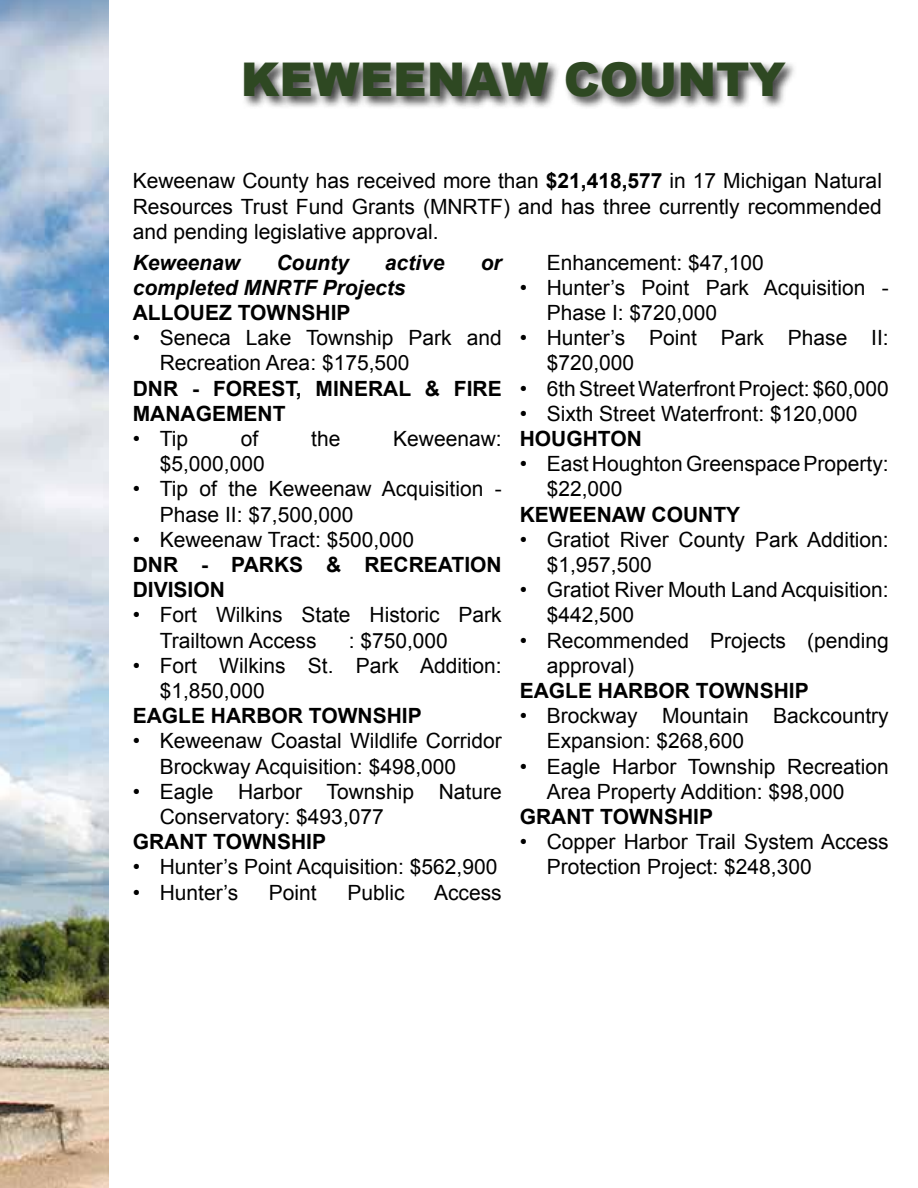
<style>
.page{position:relative;width:918px;height:1188px;background:#fff}
.page>*{position:absolute;margin:0;border:0;box-sizing:border-box;transform-origin:0 0}
.t1{font:900 46.5px "Arial";color:#2e4822}
.t2{font:21px/25.2px "Arial";color:#000}
.t3{font:700 21px/25.2px "Arial";color:#000}
.t4{font:italic 700 21px "Arial";color:#000}
.s1{font-weight:700}
</style>
<div class="page">
<div style="left:241px;top:60px;width:557px;height:50px;background:#000;opacity:.75"></div>
<img style="left:1px;top:0;width:108px;height:1188px">
<h1 class="t1" style="left:241px;top:46px;width:546px">KEWEENAW COUNTY</h1>
<p class="t2" style="left:133px;top:169px;width:751px;text-align:justify">Keweenaw County has received more than <span class="s1">$21,418,577</span> in 17 Michigan Natural Resources Trust Fund Grants (MNRTF) and has three currently recommended and pending legislative approval.</p>
<p class="t4" style="left:133px;top:248px;width:109px">Keweenaw</p>
<p class="t4" style="left:276px;top:248px;width:74px">County</p>
<p class="t4" style="left:385px;top:248px;width:61px">active</p>
<p class="t4" style="left:481px;top:248px;width:23px">or</p>
<p class="t4" style="left:133px;top:274px;width:274px">completed MNRTF Projects</p>
<p class="t3" style="left:133px;top:301px;width:219px">ALLOUEZ TOWNSHIP</p>
<p class="t2" style="left:160px;top:326px;width:343px;text-indent:-27px">• Seneca Lake Township Park and<br>Recreation Area: $175,500</p>
<p class="t3" style="left:133px;top:376px;width:371px">DNR - FOREST, MINERAL &amp; FIRE<br>MANAGEMENT</p>
<p class="t2" style="left:133px;top:426px;width:57px">• Tip</p>
<p class="t2" style="left:241px;top:426px;width:19px">of</p>
<p class="t2" style="left:311px;top:426px;width:31px">the</p>
<p class="t2" style="left:393px;top:426px;width:110px">Keweenaw:</p>
<p class="t2" style="left:160px;top:452px;width:107px">$5,000,000</p>
<p class="t2" style="left:160px;top:477px;width:344px;text-indent:-27px">• Tip of the Keweenaw Acquisition -<br>Phase II: $7,500,000</p>
<p class="t2" style="left:133px;top:527px;width:283px">• Keweenaw Tract: $500,000</p>
<p class="t3" style="left:133px;top:553px;width:371px">DNR - PARKS &amp; RECREATION<br>DIVISION</p>
<p class="t2" style="left:160px;top:603px;width:343px;text-indent:-27px">• Fort Wilkins State Historic Park<br>Trailtown Access</p>
<p class="t2" style="left:349px;top:628px;width:101px">: $750,000</p>
<p class="t2" style="left:160px;top:653px;width:343px;text-indent:-27px">• Fort Wilkins St. Park Addition: $1,850,000</p>
<p class="t3" style="left:133px;top:704px;width:290px">EAGLE HARBOR TOWNSHIP</p>
<p class="t2" style="left:160px;top:729px;width:343px;text-indent:-27px">• Keweenaw Coastal Wildlife Corridor<br>Brockway Acquisition: $498,000</p>
<p class="t2" style="left:160px;top:779px;width:343px;text-indent:-27px">• Eagle Harbor Township Nature<br>Conservatory: $493,077</p>
<p class="t3" style="left:133px;top:830px;width:195px">GRANT TOWNSHIP</p>
<p class="t2" style="left:133px;top:855px;width:366px">• Hunter’s Point Acquisition: $562,900</p>
<p class="t2" style="left:133px;top:880px;width:107px">• Hunter’s</p>
<p class="t2" style="left:269px;top:880px;width:49px">Point</p>
<p class="t2" style="left:347px;top:880px;width:59px">Public</p>
<p class="t2" style="left:434px;top:880px;width:69px">Access</p>
<p class="t2" style="left:547px;top:250px;width:219px">Enhancement: $47,100</p>
<p class="t2" style="left:547px;top:275px;width:343px;text-indent:-27px">• Hunter’s Point Park Acquisition -<br>Phase I: $720,000</p>
<p class="t2" style="left:547px;top:326px;width:344px;text-indent:-27px">• Hunter’s Point Park Phase II: $720,000</p>
<p class="t2" style="left:520px;top:376px;width:370px">• 6th Street Waterfront Project: $60,000</p>
<p class="t2" style="left:520px;top:401px;width:339px">• Sixth Street Waterfront: $120,000</p>
<p class="t3" style="left:520px;top:427px;width:124px">HOUGHTON</p>
<p class="t2" style="left:547px;top:452px;width:343px;text-indent:-27px">• East Houghton Greenspace Property: $22,000</p>
<p class="t3" style="left:520px;top:502px;width:222px">KEWEENAW COUNTY</p>
<p class="t2" style="left:547px;top:527px;width:343px;text-indent:-27px">• Gratiot River County Park Addition: $1,957,500</p>
<p class="t2" style="left:547px;top:578px;width:343px;text-indent:-27px">• Gratiot River Mouth Land Acquisition: $442,500</p>
<p class="t2" style="left:547px;top:628px;width:343px;text-indent:-27px">• Recommended Projects (pending approval)</p>
<p class="t3" style="left:520px;top:679px;width:290px">EAGLE HARBOR TOWNSHIP</p>
<p class="t2" style="left:547px;top:704px;width:343px;text-indent:-27px">• Brockway Mountain Backcountry<br>Expansion: $268,600</p>
<p class="t2" style="left:547px;top:754px;width:343px;text-indent:-27px">• Eagle Harbor Township Recreation<br>Area Property Addition: $98,000</p>
<p class="t3" style="left:520px;top:805px;width:195px">GRANT TOWNSHIP</p>
<p class="t2" style="left:547px;top:830px;width:343px;text-indent:-27px">• Copper Harbor Trail System Access<br>Protection Project: $248,300</p>
</div>
